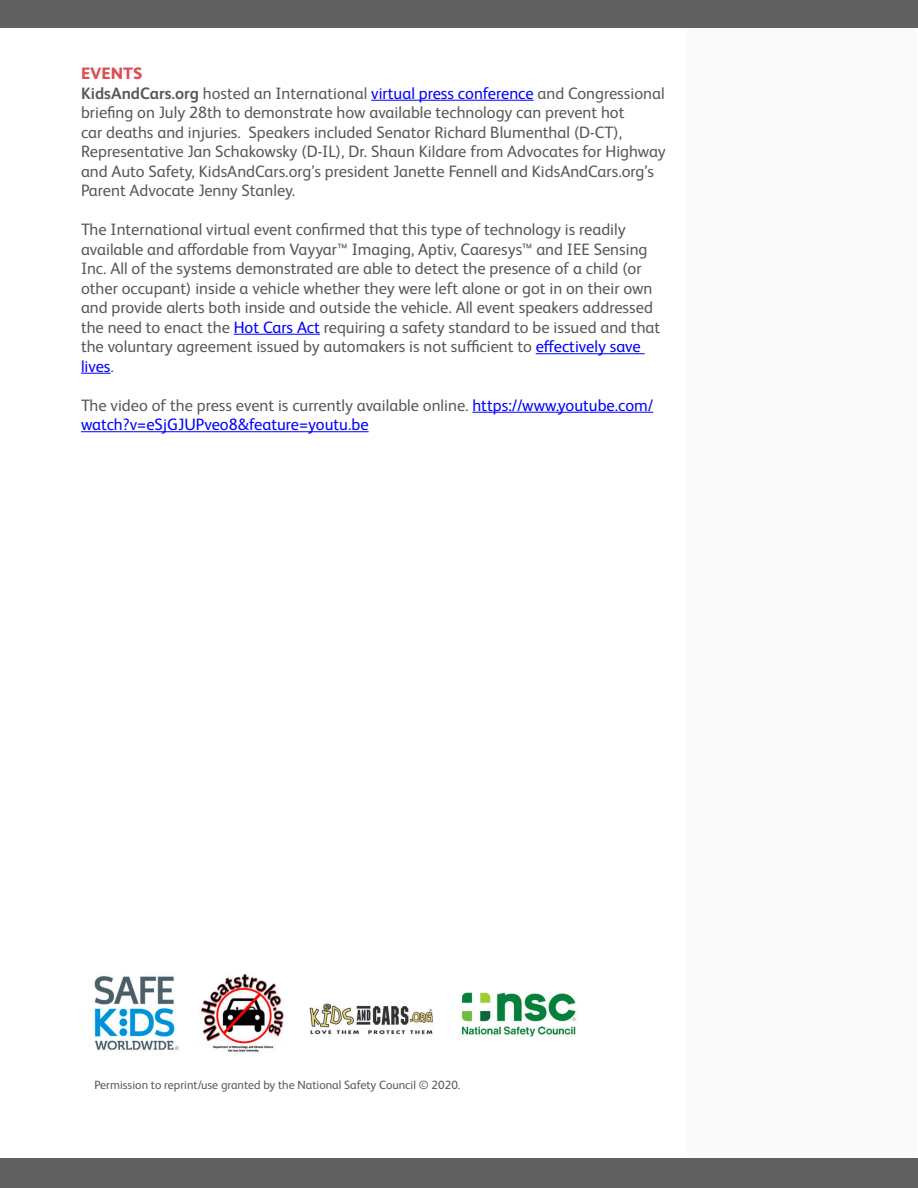
<style>
.page{position:relative;width:918px;height:1188px;background:#fff}
.page>*{position:absolute;margin:0;border:0;box-sizing:border-box;transform-origin:0 0}
.Main_and_Sidebar_Bod{font:16.5px/19.5px "FS Albert Pro";color:#57585a}
.Main_and_Sidebar_Bod-2{font:16.5px/19.5px "FS Albert Pro";color:#00f}
.t1{font:800 16.5px "FS Albert Pro";color:#db4f55}
.submitted{font:12px "FS Albert Pro";color:#57585a}
.s1{font-weight:700}
.s2{color:#00f}
.s3{color:#57585a}
</style>
<div class="page">
<div style="left:687px;top:28px;width:229px;height:1159px;background:#fafafa"></div>
<div style="left:0;top:0;width:918px;height:27px;background:#616161"></div>
<div style="left:0;top:1158px;width:918px;height:30px;background:#616161"></div>
<hr style="left:371px;top:100px;width:163px;height:1px;background:#00f">
<hr style="left:234px;top:334px;width:86px;height:1px;background:#00f">
<hr style="left:536px;top:353px;width:109px;height:1px;background:#00f">
<hr style="left:81px;top:373px;width:30px;height:1px;background:#00f">
<hr style="left:472px;top:412px;width:181px;height:1px;background:#00f">
<hr style="left:81px;top:431px;width:288px;height:1px;background:#00f">
<img style="left:94px;top:973px;width:482px;height:80px">
<p class="t1" style="left:81px;top:60px;width:63px">EVENTS</p>
<p class="Main_and_Sidebar_Bod" style="left:81px;top:82px;width:586px"><span class="s1">KidsAndCars.org</span> hosted an International <span class="s2">virtual press conference</span> and Congressional briefing on July 28th to demonstrate how available technology can prevent hot<br>car deaths and injuries. Speakers included Senator Richard Blumenthal (D-CT), Representative Jan Schakowsky (D-IL), Dr. Shaun Kildare from Advocates for Highway and Auto Safety, KidsAndCars.org’s president Janette Fennell and KidsAndCars.org’s Parent Advocate Jenny Stanley.</p>
<p class="Main_and_Sidebar_Bod" style="left:81px;top:218px;width:581px">The International virtual event confirmed that this type of technology is readily available and affordable from Vayyar™ Imaging, Aptiv, Caaresys™ and IEE Sensing Inc. All of the systems demonstrated are able to detect the presence of a child (or other occupant) inside a vehicle whether they were left alone or got in on their own and provide alerts both inside and outside the vehicle. All event speakers addressed the need to enact the <span class="s2">Hot Cars Act</span> requiring a safety standard to be issued and that the voluntary agreement issued by automakers is not sufficient to <span class="s2">effectively save lives</span>.</p>
<p class="Main_and_Sidebar_Bod-2" style="left:81px;top:394px;width:574px"><span class="s3">The video of the press event is currently available online.</span> https://www.youtube.com/ watch?v=eSjGJUPveo8&amp;feature=youtu.be</p>
<p class="submitted" style="left:94px;top:1077px;width:367px">Permission to reprint/use granted by the National Safety Council © 2020.</p>
</div>
